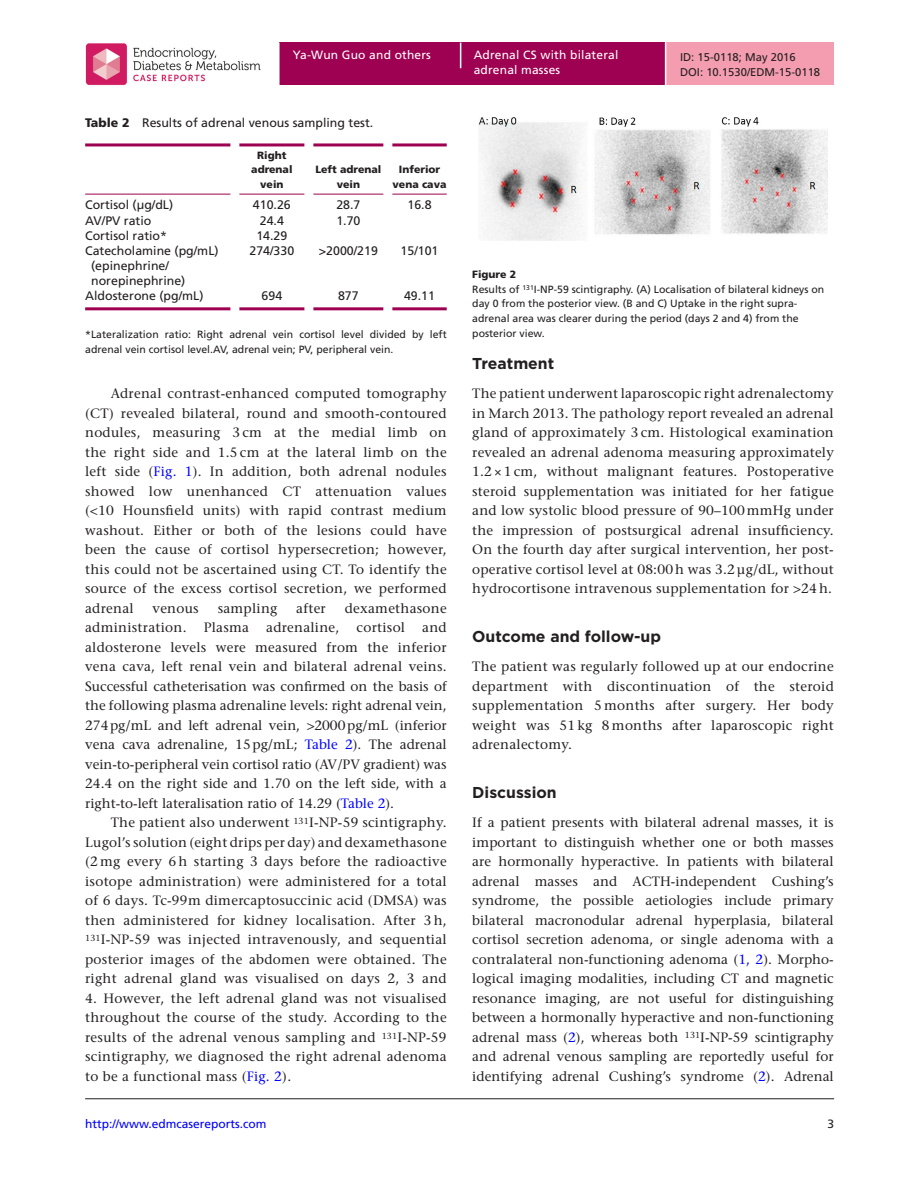
<style>
.page{position:relative;width:919px;height:1187px;background:#fff}
.page>*{position:absolute;margin:0;border:0;box-sizing:border-box;transform-origin:0 0}
.t1{font:700 15.75px "Gotham";color:#231f20}
.TXI{font:500 13.5px/19.5px "Stone Serif Std";letter-spacing:.02em;color:#231f20;text-align:justify}
.TXT{font:500 13.5px/19.5px "Stone Serif Std";letter-spacing:.015em;color:#231f20;text-align:justify}
.TB{font:12.3px/14.7px "Frutiger LT Std";color:#231f20}
.TC{font:12.3px "Frutiger LT Std";color:#231f20}
.t2{font:12px/14.7px "Frutiger LT Std";letter-spacing:.015em;color:#fff}
.t3{font:12px "Frutiger LT Std";color:#00f}
.t4{font:12px "Frutiger LT Std";color:#231f20}
.t5{font:11.25px/14.5px "Frutiger LT Std";color:#231f20}
.FC{font:10.5px/14.7px "Frutiger LT Std";color:#231f20}
.TFN{font:10.5px/14.7px "Frutiger LT Std";color:#231f20}
.TCH{font:900 10.5px/14.7px "Frutiger LT Std";color:#231f20;text-align:center}
.FC_head{font:900 10.5px "Frutiger LT Std";color:#231f20}
.s1{font-weight:900}
.s2{color:#00f}
</style>
<div class="page">
<div style="left:279px;top:43px;width:385px;height:42px;background:#9e0151"></div>
<div style="left:666px;top:43px;width:167px;height:42px;background:#f59db0"></div>
<svg style="left:460px;top:43px;width:1px;height:25px"></svg>
<img style="left:85px;top:43px;width:176px;height:42px">
<hr style="left:85px;top:1098px;width:749px;height:1px;background:#231f20">
<svg style="left:85px;top:145px;width:361px;height:49px"></svg>
<hr style="left:85px;top:143px;width:145px;height:3px;background:#9e0151">
<hr style="left:239px;top:143px;width:65px;height:3px;background:#9e0151">
<hr style="left:313px;top:143px;width:70px;height:3px;background:#9e0151">
<hr style="left:392px;top:143px;width:54px;height:3px;background:#9e0151">
<hr style="left:85px;top:194px;width:145px;height:1px;background:#9e0151">
<hr style="left:239px;top:194px;width:65px;height:1px;background:#9e0151">
<hr style="left:313px;top:194px;width:70px;height:1px;background:#9e0151">
<hr style="left:392px;top:194px;width:54px;height:1px;background:#9e0151">
<hr style="left:85px;top:307px;width:145px;height:3px;background:#9e0151">
<hr style="left:239px;top:307px;width:65px;height:3px;background:#9e0151">
<hr style="left:313px;top:307px;width:70px;height:3px;background:#9e0151">
<hr style="left:392px;top:307px;width:54px;height:3px;background:#9e0151">
<img style="left:479px;top:118px;width:348px;height:123px">
<p class="t2" style="left:293px;top:48px;width:139px">Ya-Wun Guo and others</p>
<p class="t5" style="left:680px;top:50px;width:142px">ID: 15-0118; May 2016<br>DOI: 10.1530/EDM-15-0118</p>
<p class="t2" style="left:473px;top:48px;width:146px">Adrenal CS with bilateral adrenal masses</p>
<p class="TC" style="left:85px;top:115px;width:289px"><span class="s1">Table 2</span> Results of adrenal venous sampling test.</p>
<p class="TCH" style="left:251px;top:148px;width:43px">Right adrenal vein</p>
<p class="TCH" style="left:315px;top:162px;width:68px">Left adrenal vein</p>
<p class="TCH" style="left:392px;top:162px;width:55px">Inferior vena cava</p>
<p class="TB" style="left:85px;top:198px;width:89px">Cortisol (μg/dL)</p>
<p class="TB" style="left:253px;top:198px;width:39px">410.26</p>
<p class="TB" style="left:336px;top:198px;width:26px">28.7</p>
<p class="TB" style="left:407px;top:198px;width:26px">16.8</p>
<p class="TB" style="left:85px;top:213px;width:68px">AV/PV ratio</p>
<p class="TB" style="left:260px;top:213px;width:26px">24.4</p>
<p class="TB" style="left:336px;top:213px;width:26px">1.70</p>
<p class="TB" style="left:85px;top:228px;width:83px">Cortisol ratio*</p>
<p class="TB" style="left:256px;top:228px;width:32px">14.29</p>
<p class="TB" style="left:91px;top:244px;width:129px;text-indent:-6px">Catecholamine (pg/mL) (epinephrine/ norepinephrine)</p>
<p class="TB" style="left:249px;top:244px;width:46px">274/330</p>
<p class="TB" style="left:319px;top:244px;width:61px">&gt;2000/219</p>
<p class="TB" style="left:400px;top:244px;width:39px">15/101</p>
<p class="TB" style="left:85px;top:288px;width:120px">Aldosterone (pg/mL)</p>
<p class="TB" style="left:261px;top:288px;width:22px">694</p>
<p class="TB" style="left:338px;top:288px;width:22px">877</p>
<p class="TB" style="left:404px;top:288px;width:32px">49.11</p>
<p class="TFN" style="left:85px;top:327px;width:363px">*Lateralization ratio: Right adrenal vein cortisol level divided by left adrenal vein cortisol level.AV, adrenal vein; PV, peripheral vein.</p>
<p class="TXI" style="left:85px;top:383px;width:363px;text-indent:26px">Adrenal contrast-enhanced computed tomography (CT) revealed bilateral, round and smooth-contoured nodules, measuring 3 cm at the medial limb on the right side and 1.5 cm at the lateral limb on the left side (<span class="s2">Fig. 1</span>). In addition, both adrenal nodules showed low unenhanced CT attenuation values (&lt;10 Hounsfield units) with rapid contrast medium washout. Either or both of the lesions could have been the cause of cortisol hypersecretion; however, this could not be ascertained using CT. To identify the source of the excess cortisol secretion, we performed adrenal</p>
<p class="TXI" style="left:152px;top:598px;width:48px">venous</p>
<p class="TXI" style="left:218px;top:598px;width:61px">sampling</p>
<p class="TXI" style="left:296px;top:598px;width:31px">after</p>
<p class="TXI" style="left:345px;top:598px;width:103px">dexamethasone</p>
<p class="TXI" style="left:85px;top:617px;width:103px">administration.</p>
<p class="TXI" style="left:204px;top:617px;width:47px">Plasma</p>
<p class="TXI" style="left:266px;top:617px;width:75px">adrenaline,</p>
<p class="TXI" style="left:356px;top:617px;width:50px">cortisol</p>
<p class="TXI" style="left:85px;top:617px;width:363px;text-indent:337px">and aldosterone levels were measured from the inferior vena cava, left renal vein and bilateral adrenal veins.<br>Successful catheterisation was confirmed on the basis of the following plasma adrenaline levels: right adrenal vein, 274pg/mL and left adrenal vein, &gt;2000pg/mL (inferior vena cava adrenaline, 15pg/mL; <span class="s2">Table 2</span>). The adrenal vein-to-peripheral vein cortisol ratio (AV/PV gradient) was 24.4 on the right side and 1.70 on the left side, with a right-to-left lateralisation ratio of 14.29 (<span class="s2">Table 2</span>).</p>
<p class="TXI" style="left:85px;top:812px;width:363px;text-indent:26px">The patient also underwent <sup>131</sup>I-NP-59 scintigraphy.<br>Lugol’s solution (eight drips per day) and dexamethasone (2 mg every 6 h starting 3 days before the radioactive isotope administration) were administered for a total of 6 days. Tc-99m dimercaptosuccinic acid (DMSA) was then administered for kidney localisation. After 3 h, <sup>131</sup>I-NP-59 was injected intravenously, and sequential posterior images of the abdomen were obtained. The right adrenal gland was visualised on days 2, 3 and</p>
<p class="TXI" style="left:85px;top:988px;width:363px">4. However, the left adrenal gland was not visualised throughout the course of the study. According to the results of the adrenal venous sampling and <sup>131</sup>I-NP-59 scintigraphy, we diagnosed the right adrenal adenoma to be a functional mass (<span class="s2">Fig. 2</span>).</p>
<p class="FC_head" style="left:472px;top:268px;width:45px">Figure 2</p>
<p class="FC" style="left:472px;top:282px;width:353px">Results of <sup>131</sup>I-NP-59 scintigraphy. (A) Localisation of bilateral kidneys on day 0 from the posterior view. (B and C) Uptake in the right supra&shy;adrenal area was clearer during the period (days 2 and 4) from the posterior view.</p>
<h1 class="t1" style="left:472px;top:352px;width:84px">Treatment</h1>
<p class="TXT" style="left:472px;top:383px;width:363px">The patient underwent laparoscopic right adrenalectomy in March 2013. The pathology report revealed an adrenal gland of approximately 3 cm. Histological examination revealed an adrenal adenoma measuring approximately 1.2 × 1 cm, without malignant features. Postoperative steroid supplementation was initiated for her fatigue and low systolic blood pressure of 90–100mmHg under the impression of postsurgical adrenal insufficiency.<br>On the fourth day after surgical intervention, her post&shy;operative cortisol level at 08:00h was 3.2μg/dL, without hydrocortisone intravenous supplementation for &gt;24h.</p>
<h1 class="t1" style="left:472px;top:625px;width:190px">Outcome and follow-up</h1>
<p class="TXT" style="left:472px;top:656px;width:363px">The patient was regularly followed up at our endocrine department with discontinuation of the steroid supplementation 5 months after surgery. Her body weight was 51 kg 8 months after laparoscopic right adrenalectomy.</p>
<h1 class="t1" style="left:472px;top:781px;width:86px">Discussion</h1>
<p class="TXT" style="left:472px;top:812px;width:363px">If a patient presents with bilateral adrenal masses, it is important to distinguish whether one or both masses are hormonally hyperactive. In patients with bilateral adrenal masses and ACTH-independent Cushing’s syndrome, the possible aetiologies include primary bilateral macronodular adrenal hyperplasia, bilateral cortisol secretion adenoma, or single adenoma with a contralateral non-functioning adenoma (<span class="s2">1, 2</span>). Morpho&shy;logical imaging modalities, including CT and magnetic resonance imaging, are not useful for distinguishing between a hormonally hyperactive and non-functioning adrenal mass (<span class="s2">2</span>), whereas both <sup>131</sup>I-NP-59 scintigraphy and adrenal venous sampling are reportedly useful for identifying adrenal Cushing’s syndrome (<span class="s2">2</span>). Adrenal</p>
<p class="t3" style="left:85px;top:1117px;width:183px">http://www.edmcasereports.com</p>
<p class="t4" style="left:827px;top:1117px;width:8px">3</p>
</div>
